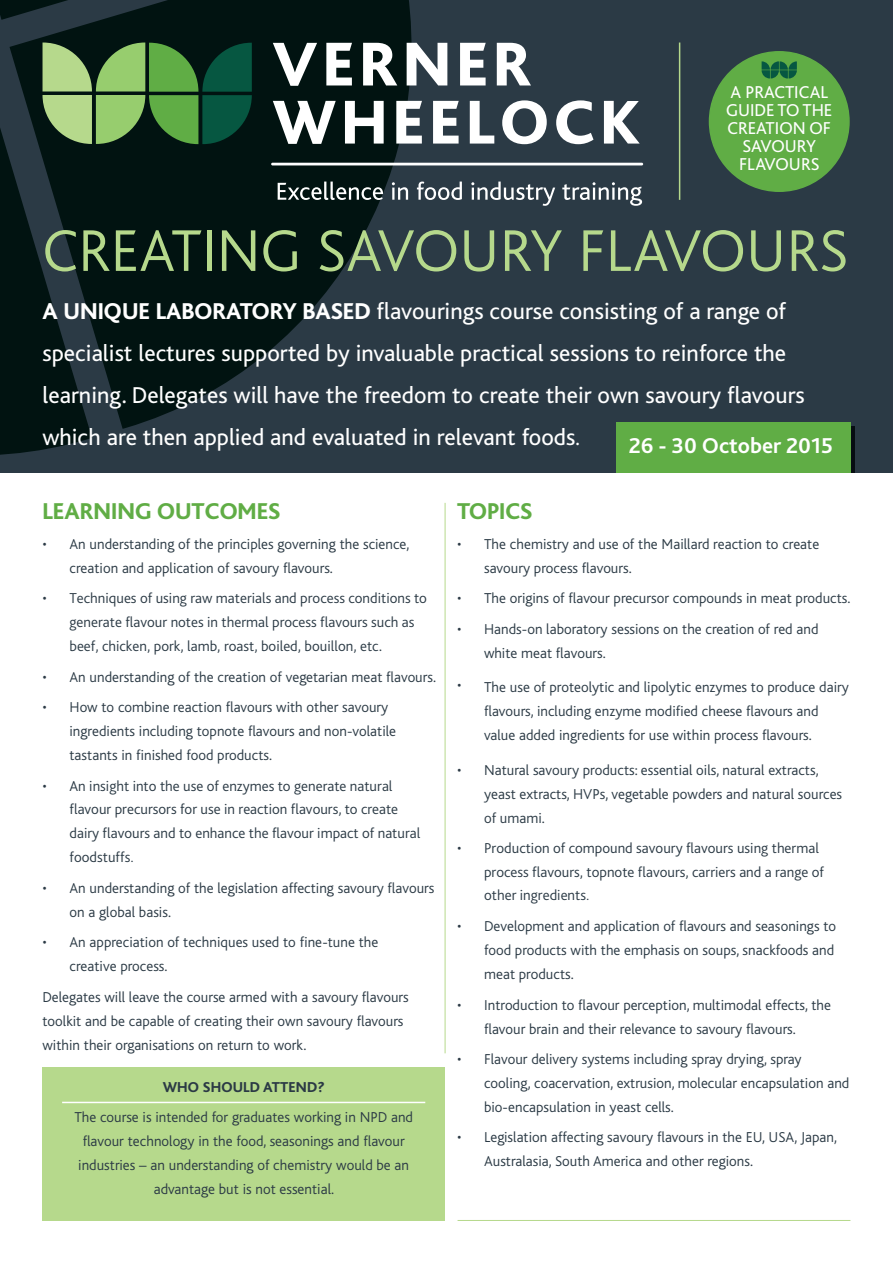
<style>
.page{position:relative;width:893px;height:1263px;background:#fff}
.page>*{position:absolute;margin:0;border:0;box-sizing:border-box;transform-origin:0 0}
.t1{font:300 61.5px "Bliss";color:#b6d98c}
.t2{font:24px/42px "Bliss";color:#fff}
.t3{font:800 24px "Bliss";color:#60ad45}
.t4{font:700 22.5px "Bliss Pro";color:#fff}
.t5{font:18px/18px "Bliss";color:#fff;text-align:center}
.t6{font:300 15px/24px "Bliss";color:#2b3a45}
.t7{font:300 15px/23.7px "Bliss Pro";color:#2b3a45}
.t8{font:800 15px "Bliss";letter-spacing:.01em;color:#2b3a45}
.s1{font-weight:800}
.s2{font-size:21px}
.s3{font-family:"Bliss"}
.s4{font-weight:400}
</style>
<div class="page">
<div style="left:43px;top:1067px;width:402px;height:153px;background:#b6d98c"></div>
<div style="left:0;top:0;width:893px;height:473px;background:#2b3a45"></div>
<svg style="left:0;top:0;width:10px;height:20px"></svg>
<svg style="left:10px;top:0;width:447px;height:365px;fill:#011311"></svg>
<svg style="left:278px;top:182px;width:105px;height:18px"></svg>
<svg style="left:392px;top:182px;width:16px;height:18px"></svg>
<svg style="left:417px;top:182px;width:45px;height:18px"></svg>
<svg style="left:471px;top:182px;width:84px;height:24px"></svg>
<svg style="left:562px;top:182px;width:80px;height:24px"></svg>
<hr style="left:271px;top:163px;width:372px;height:2px;background:#fff">
<svg style="left:0;top:43px;width:252px;height:412px"></svg>
<svg style="left:273px;top:43px;width:44px;height:43px"></svg>
<svg style="left:326px;top:43px;width:26px;height:42px"></svg>
<svg style="left:363px;top:43px;width:34px;height:42px"></svg>
<svg style="left:407px;top:43px;width:40px;height:42px"></svg>
<svg style="left:460px;top:43px;width:26px;height:42px"></svg>
<svg style="left:497px;top:43px;width:34px;height:42px"></svg>
<svg style="left:273px;top:101px;width:63px;height:43px"></svg>
<svg style="left:345px;top:101px;width:39px;height:43px"></svg>
<svg style="left:396px;top:101px;width:26px;height:43px"></svg>
<svg style="left:433px;top:101px;width:26px;height:43px"></svg>
<svg style="left:470px;top:101px;width:24px;height:43px"></svg>
<svg style="left:502px;top:100px;width:45px;height:44px"></svg>
<svg style="left:556px;top:100px;width:37px;height:44px"></svg>
<svg style="left:604px;top:101px;width:36px;height:43px"></svg>
<hr style="left:679px;top:43px;width:1px;height:157px;background:#b6d98c">
<div style="left:709px;top:52px;width:140px;height:139px;background:#60ad45;border-radius:50%"></div>
<svg style="left:762px;top:61px;width:35px;height:18px"></svg>
<div style="left:616px;top:422px;width:234px;height:50px;background:#60ad45"></div>
<hr style="left:458px;top:1220px;width:392px;height:1px;background:#b6d98c">
<hr style="left:445px;top:503px;width:1px;height:550px;background:#b6d98c">
<hr style="left:62px;top:1102px;width:363px;height:1px;background:#fff">
<p class="t5" style="left:726px;top:84px;width:108px">A PRACTICAL<br>GUIDE TO THE<br>CREATION OF<br>SAVOURY<br>FLAVOURS</p>
<h1 class="t1" style="left:43px;top:218px;width:807px">CREATING SAVOURY FLAVOURS</h1>
<p class="t2" style="left:43px;top:291px;width:764px"><span class="s1">A UNIQUE LABORATORY BASED</span> flavourings course consisting of a range of specialist lectures supported by invaluable practical sessions to reinforce the learning. Delegates will have the freedom to create their own savoury flavours which are then applied and evaluated in relevant foods<span class="s2">.</span></p>
<h3 class="t4" style="left:629px;top:431px;width:206px">26 - 30 October 2015</h3>
<h2 class="t3" style="left:43px;top:498px;width:239px">LEARNING OUTCOMES</h2>
<p class="t6" style="left:70px;top:532px;width:341px;text-indent:-27px">• An understanding of the principles governing the science, creation and application of savoury flavours.</p>
<p class="t7" style="left:70px;top:586px;width:359px;text-indent:-27px"><span class="s3">•</span> Techniques of using raw materials and process conditions to generate flavour notes in thermal process flavours such as beef, chicken, pork, lamb, roast, boiled, bouillon, etc<span class="s4">.</span></p>
<p class="t6" style="left:43px;top:665px;width:395px">• An understanding of the creation of vegetarian meat flavours.</p>
<p class="t6" style="left:70px;top:696px;width:328px;text-indent:-27px">• How to combine reaction flavours with other savoury ingredients including topnote flavours and non-volatile tastants in finished food products.</p>
<p class="t7" style="left:70px;top:773px;width:352px;text-indent:-27px"><span class="s3">•</span> An insight into the use of enzymes to generate natural flavour precursors for use in reaction flavours, to create dairy flavours and to enhance the flavour impact of natural foodstuffs.</p>
<p class="t6" style="left:70px;top:876px;width:366px;text-indent:-27px">• An understanding of the legislation affecting savoury flavours on a global basis.</p>
<p class="t6" style="left:70px;top:931px;width:310px;text-indent:-27px">• An appreciation of techniques used to fine-tune the creative process.</p>
<p class="t6" style="left:43px;top:985px;width:368px">Delegates will leave the course armed with a savoury flavours toolkit and be capable of creating their own savoury flavours within their organisations on return to work.</p>
<p class="t8" style="left:163px;top:1079px;width:163px">WHO SHOULD ATTEND?</p>
<p class="t6" style="left:74px;top:1105px;width:340px;text-align:center">The course is intended for graduates working in NPD and flavour technology in the food, seasonings and flavour industries – an understanding of chemistry would be an advantage but is not essential.</p>
<h2 class="t3" style="left:457px;top:498px;width:77px">TOPICS</h2>
<p class="t6" style="left:484px;top:532px;width:337px;text-indent:-27px">• The chemistry and use of the Maillard reaction to create savoury process flavours.</p>
<p class="t6" style="left:457px;top:587px;width:395px">• The origins of flavour precursor compounds in meat products.</p>
<p class="t6" style="left:484px;top:617px;width:336px;text-indent:-27px">• Hands-on laboratory sessions on the creation of red and white meat flavours.</p>
<p class="t6" style="left:484px;top:675px;width:366px;text-indent:-27px">• The use of proteolytic and lipolytic enzymes to produce dairy flavours, including enzyme modified cheese flavours and value added ingredients for use within process flavours.</p>
<p class="t6" style="left:484px;top:758px;width:360px;text-indent:-27px">• Natural savoury products: essential oils, natural extracts, yeast extracts, HVPs, vegetable powders and natural sources of umami.</p>
<p class="t7" style="left:484px;top:836px;width:342px;text-indent:-27px"><span class="s3">•</span> Production of compound savoury flavours using thermal process flavours, topnote flavours, carriers and a range of other ingredients.</p>
<p class="t6" style="left:484px;top:915px;width:354px;text-indent:-27px">• Development and application of flavours and seasonings to food products with the emphasis on soups, snackfoods and meat products.</p>
<p class="t6" style="left:457px;top:993px;width:375px;text-align:center">• Introduction to flavour perception, multimodal effects, the flavour brain and their relevance to savoury flavours.</p>
<p class="t6" style="left:484px;top:1047px;width:367px;text-indent:-27px">• Flavour delivery systems including spray drying, spray cooling, coacervation, extrusion, molecular encapsulation and bio-encapsulation in yeast cells.</p>
<p class="t6" style="left:484px;top:1126px;width:354px;text-indent:-27px">• Legislation affecting savoury flavours in the EU, USA, Japan,<br>Australasia, South America and other regions.</p>
</div>
